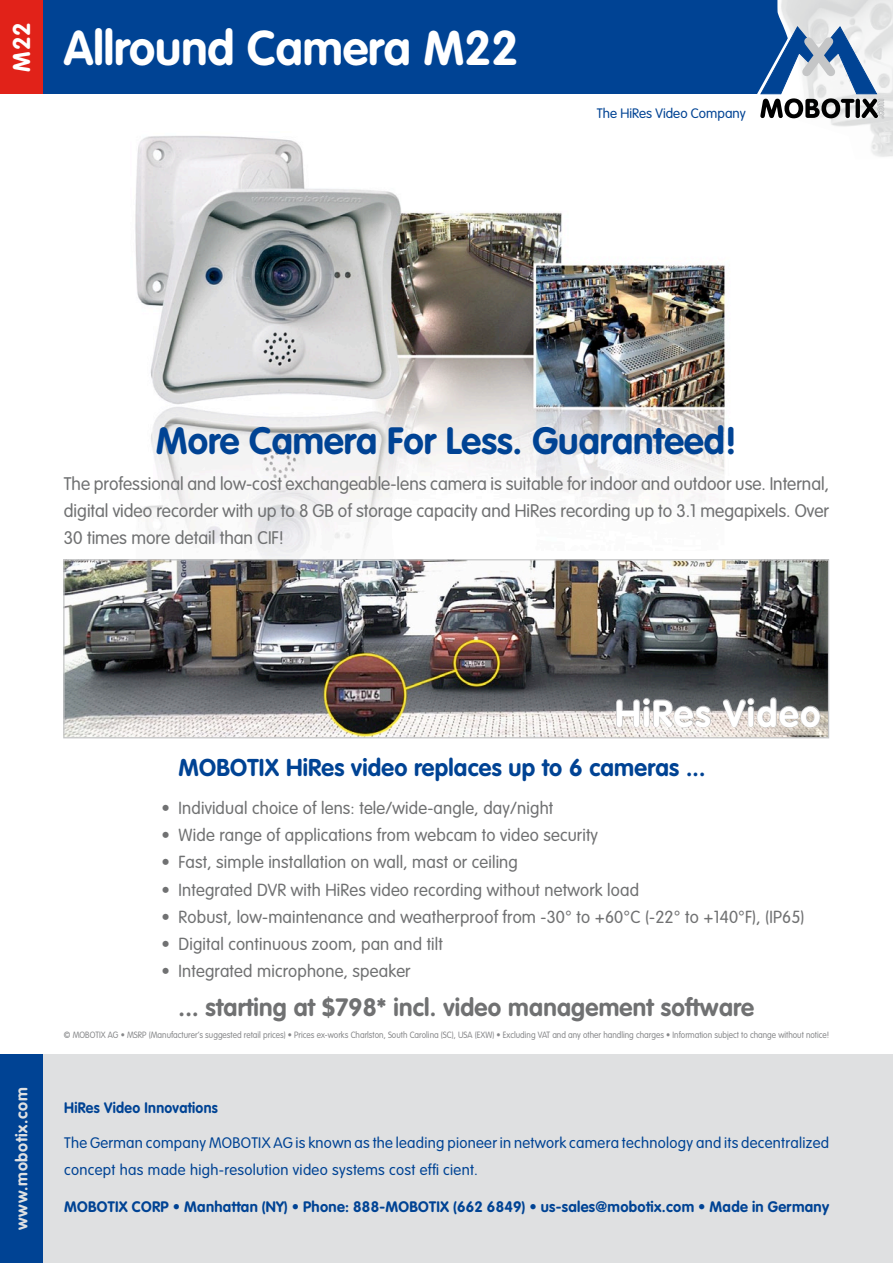
<style>
.page{position:relative;width:893px;height:1263px;background:#fff}
.page>*{position:absolute;margin:0;border:0;box-sizing:border-box;transform-origin:0 0}
.t1{font:700 48px "VAG Rounded Std";color:#fff}
.t2{font:700 37.5px "VAG Rounded Std";color:#004394}
.t3{font:700 37.5px "VAG Rounded Std";letter-spacing:.04em;color:#fff}
.t4{font:700 24.75px "VAG Rounded Std";letter-spacing:.01em;color:#707172}
.t5{font:700 24px "VAG Rounded Std";letter-spacing:.01em;color:#004394}
.t6{font:700 24px "VAG Rounded Std";color:#fff}
.t7{font:300 18px/27px "VAG Rounded Std";color:#707172;text-align:justify}
.t8{font:300 17.25px "VAG Rounded Std";letter-spacing:.01em;color:#707172}
.t9{font:700 16.5px "VAG Rounded Std";letter-spacing:.04em;color:#dfe0e1}
.t10{font:300 15px/27px "VAG Rounded Std";letter-spacing:.02em;color:#004394}
.t11{font:700 15px "VAG Rounded Std";letter-spacing:.02em;color:#004394}
.t12{font:700 15px "VAG Rounded Std";letter-spacing:.02em;color:#004394;scale:.94 1}
.t13{font:300 13.5px "VAG Rounded Std";color:#004394}
.t14{font:300 9px "VAG Rounded Std";color:#87888a;scale:.92 1}
</style>
<div class="page">
<div style="left:0;top:1054px;width:893px;height:209px;background:#dfe0e1"></div>
<div style="left:0;top:1054px;width:43px;height:209px;background:#004394"></div>
<div style="left:0;top:0;width:893px;height:94px;background:#004394"></div>
<div style="left:0;top:0;width:43px;height:94px;background:#e12219"></div>
<img style="left:777px;top:0;width:116px;height:157px">
<svg style="left:757px;top:26px;width:127px;height:93px"></svg>
<img style="left:109px;top:132px;width:677px;height:607px">
<img style="left:65px;top:561px;width:762px;height:175px">
<div style="left:63px;top:559px;width:766px;height:179px;border:1px solid #c5c6c7"></div>
<svg style="left:616px;top:697px;width:95px;height:31px;background:#a8a7a7"></svg>
<svg style="left:723px;top:697px;width:98px;height:31px;background:#9d9a97"></svg>
<h3 class="t6" style="left:8px;top:72px;width:51px;rotate:-90deg">M22</h3>
<h1 class="t1" style="left:64px;top:20px;width:456px">Allround Camera M22</h1>
<p class="t13" style="left:597px;top:105px;width:151px">The HiRes Video Company</p>
<h2 class="t2" style="left:156px;top:419px;width:583px">More Camera For Less. Guaranteed!</h2>
<p class="t7" style="left:64px;top:470px;width:767px">The professional and low-cost exchangeable-lens camera is suitable for indoor and outdoor use. Internal, digital video recorder with up to 8 GB of storage capacity and HiRes recording up to 3.1 megapixels. Over 30 times more detail than CIF!</p>
<h2 class="t3" style="left:615px;top:691px;width:207px">HiRes Video</h2>
<h3 class="t5" style="left:179px;top:754px;width:528px">MOBOTIX HiRes video replaces up to 6 cameras ...</h3>
<p class="t8" style="left:162px;top:798px;width:393px">• Individual choice of lens: tele/wide-angle, day/night</p>
<p class="t8" style="left:162px;top:825px;width:438px">• Wide range of applications from webcam to video security</p>
<p class="t8" style="left:162px;top:852px;width:358px">• Fast, simple installation on wall, mast or ceiling</p>
<p class="t8" style="left:162px;top:880px;width:479px">• Integrated DVR with HiRes video recording without network load</p>
<p class="t8" style="left:162px;top:907px;width:645px">• Robust, low-maintenance and weatherproof from -30° to +60°C (-22° to +140°F), (IP65)</p>
<p class="t8" style="left:162px;top:934px;width:283px">• Digital continuous zoom, pan and tilt</p>
<p class="t8" style="left:162px;top:961px;width:251px">• Integrated microphone, speaker</p>
<h3 class="t4" style="left:179px;top:992px;width:577px">... starting at $798* incl. video management software</h3>
<p class="t9" style="left:12px;top:1230px;width:144px;rotate:-90deg">www.mobotix.com</p>
<p class="t14" style="left:64px;top:1029px;width:833px">© MOBOTIX AG • MSRP (Manufacturer‘s suggested retail prices) • Prices ex-works Charlston, South Carolina (SC), USA (EXW) • Excluding VAT and any other handling charges • Information subject to change without notice!</p>
<p class="t12" style="left:64px;top:1099px;width:165px">HiRes Video Innovations</p>
<p class="t10" style="left:64px;top:1130px;width:767px">The German company MOBOTIX AG is known as the leading pioneer in network camera technology and its decentralized concept has made high-resolution video systems cost effi cient.</p>
<p class="t11" style="left:64px;top:1198px;width:766px">MOBOTIX CORP • Manhattan (NY) • Phone: 888-MOBOTIX (662 6849) • us-sales@mobotix.com • Made in Germany</p>
</div>
